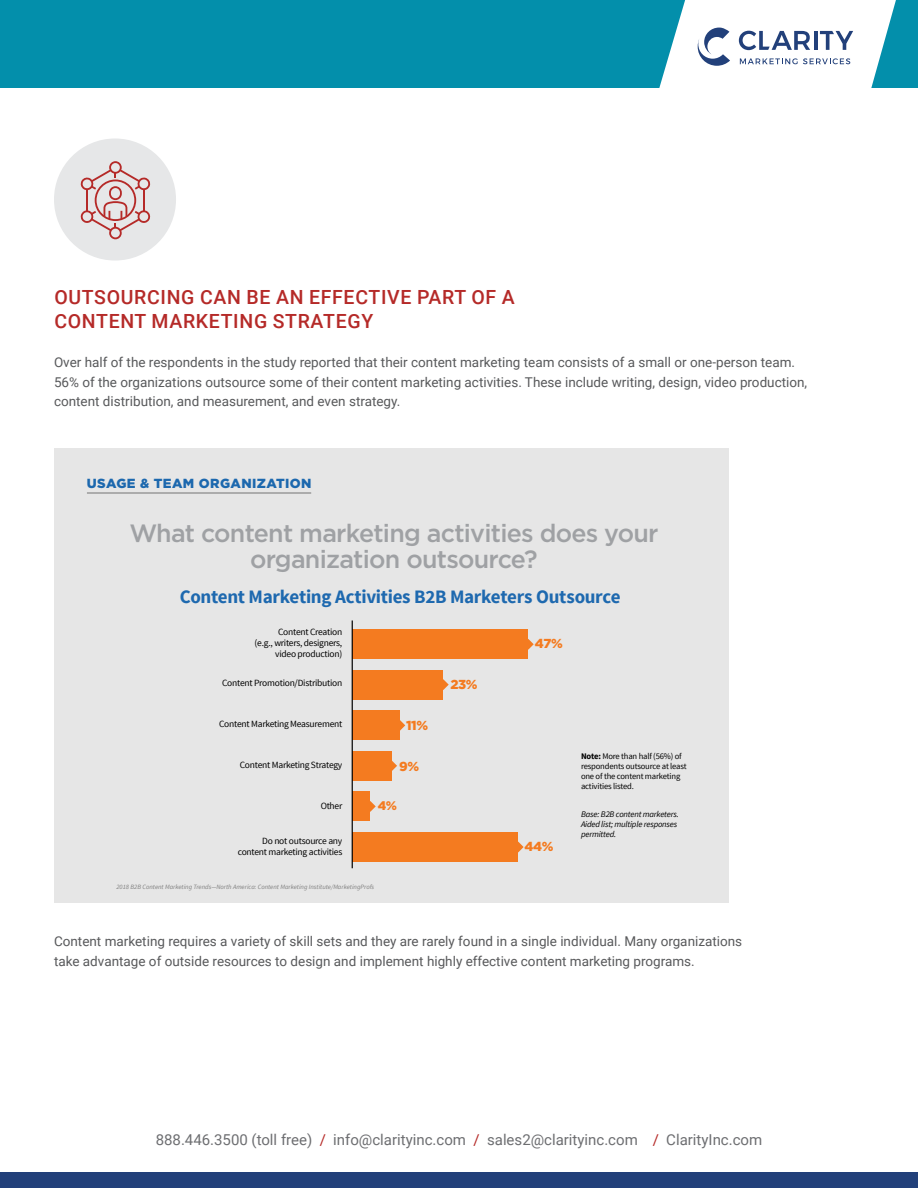
<style>
.page{position:relative;width:918px;height:1188px;background:#fff}
.page>*{position:absolute;margin:0;border:0;box-sizing:border-box;transform-origin:0 0}
.t1{font:500 25.05px/25.7px "Gotham";letter-spacing:-.03em;color:#9fa1a4;text-align:center}
.t2{font:500 19.5px/23.4px "Roboto";letter-spacing:.035em;color:#b52a28}
.t3{font:700 18.9px "Source Sans Pro";letter-spacing:-.02em;color:#1e69af}
.t4{font:15px "Roboto";color:#6d6e71}
.t5{font:13.5px/19.5px "Roboto";color:#58595b}
.t6{font:900 13.2px "Gotham";letter-spacing:.03em;color:#1c68ae}
.t7{font:900 13.05px "Gotham";letter-spacing:-.025em;color:#f47b20}
.t8{font:900 12.45px "Gotham";color:#f47b20}
.t9{font:9.45px/10.6px "Source Sans Pro";letter-spacing:-.025em;color:#000;text-align:right}
.t10{font:8.55px/9.9px "Source Sans Pro";letter-spacing:-.02em;color:#000}
.t11{font:italic 8.55px/9.9px "Source Sans Pro";letter-spacing:-.02em;color:#000}
.t12{font:italic 6.6px "Source Sans Pro";color:#808080}
.s1{font-weight:700}
.s2{color:#b52a28}
</style>
<div class="page">
<div style="left:0;top:0;width:918px;height:88px;background:#038fab"></div>
<svg style="left:659px;top:0;width:237px;height:88px;background:#d3e4ec"></svg>
<div style="left:0;top:1173px;width:918px;height:15px;background:#22407a"></div>
<div style="left:54px;top:449px;width:675px;height:454px;background:#e6e6e6"></div>
<hr style="left:87px;top:493px;width:224px;height:1px;background:#737373">
<div style="left:353px;top:832px;width:165px;height:29px;background:#f47b20"></div>
<div style="left:353px;top:629px;width:175px;height:30px;background:#f47b20"></div>
<div style="left:353px;top:670px;width:90px;height:29px;background:#f47b20"></div>
<div style="left:353px;top:711px;width:47px;height:29px;background:#f47b20"></div>
<div style="left:353px;top:751px;width:39px;height:29px;background:#f47b20"></div>
<div style="left:353px;top:792px;width:17px;height:29px;background:#f47b20"></div>
<hr style="left:352px;top:620px;width:1px;height:248px;background:#000">
<svg style="left:528px;top:639px;width:6px;height:11px"></svg>
<svg style="left:518px;top:842px;width:6px;height:10px"></svg>
<svg style="left:443px;top:679px;width:6px;height:11px"></svg>
<svg style="left:400px;top:720px;width:5px;height:11px"></svg>
<svg style="left:392px;top:761px;width:5px;height:10px"></svg>
<svg style="left:370px;top:801px;width:6px;height:11px"></svg>
<div style="left:54px;top:138px;width:122px;height:123px;background:#e6e7e8;border-radius:50%"></div>
<svg style="left:81px;top:161px;width:70px;height:78px"></svg>
<h2 class="t2" style="left:54px;top:285px;width:462px">OUTSOURCING CAN BE AN EFFECTIVE PART OF A<br>CONTENT MARKETING STRATEGY</h2>
<p class="t5" style="left:54px;top:352px;width:755px">Over half of the respondents in the study reported that their content marketing team consists of a small or one-person team.<br>56% of the organizations outsource some of their content marketing activities. These include writing, design, video production, content distribution, and measurement, and even strategy.</p>
<p class="t6" style="left:87px;top:474px;width:226px">USAGE &amp; TEAM ORGANIZATION</p>
<h1 class="t1" style="left:129px;top:520px;width:531px">What content marketing activities does your organization outsource?</h1>
<h3 class="t3" style="left:180px;top:584px;width:442px">Content Marketing Activities B2B Marketers Outsource</h3>
<p class="t7" style="left:535px;top:635px;width:30px">47%</p>
<p class="t7" style="left:450px;top:675px;width:29px">23%</p>
<p class="t7" style="left:406px;top:717px;width:24px">11%</p>
<p class="t7" style="left:399px;top:757px;width:22px">9%</p>
<p class="t8" style="left:378px;top:797px;width:21px">4%</p>
<p class="t9" style="left:255px;top:627px;width:89px">Content Creation<br>(e.g., writers, designers, video production)</p>
<p class="t9" style="left:222px;top:678px;width:122px">Content Promotion/Distribution</p>
<p class="t9" style="left:219px;top:718px;width:125px">Content Marketing Measurement</p>
<p class="t9" style="left:240px;top:760px;width:104px">Content Marketing Strategy</p>
<p class="t9" style="left:321px;top:800px;width:23px">Other</p>
<p class="t10" style="left:581px;top:752px;width:107px"><span class="s1">Note:</span> More than half (56%) of respondents outsource at least one of the content marketing activities listed.</p>
<p class="t11" style="left:581px;top:809px;width:99px">Base: B2B content marketers.<br>Aided list; multiple responses permitted.</p>
<p class="t9" style="left:238px;top:836px;width:106px">Do not outsource any content marketing activities</p>
<p class="t7" style="left:525px;top:837px;width:31px">44%</p>
<p class="t12" style="left:116px;top:883px;width:259px">2018 B2B Content Marketing Trends—North America: Content Marketing Institute/MarketingProfs</p>
<p class="t5" style="left:54px;top:931px;width:690px">Content marketing requires a variety of skill sets and they are rarely found in a single individual. Many organizations take advantage of outside resources to design and implement highly effective content marketing programs.</p>
<p class="t4" style="left:156px;top:1129px;width:608px">888.446.3500 (toll free) <span class="s2">/</span> info@clarityinc.com <span class="s2">/</span> sales2@clarityinc.com <span class="s2">/</span> ClarityInc.com</p>
</div>
